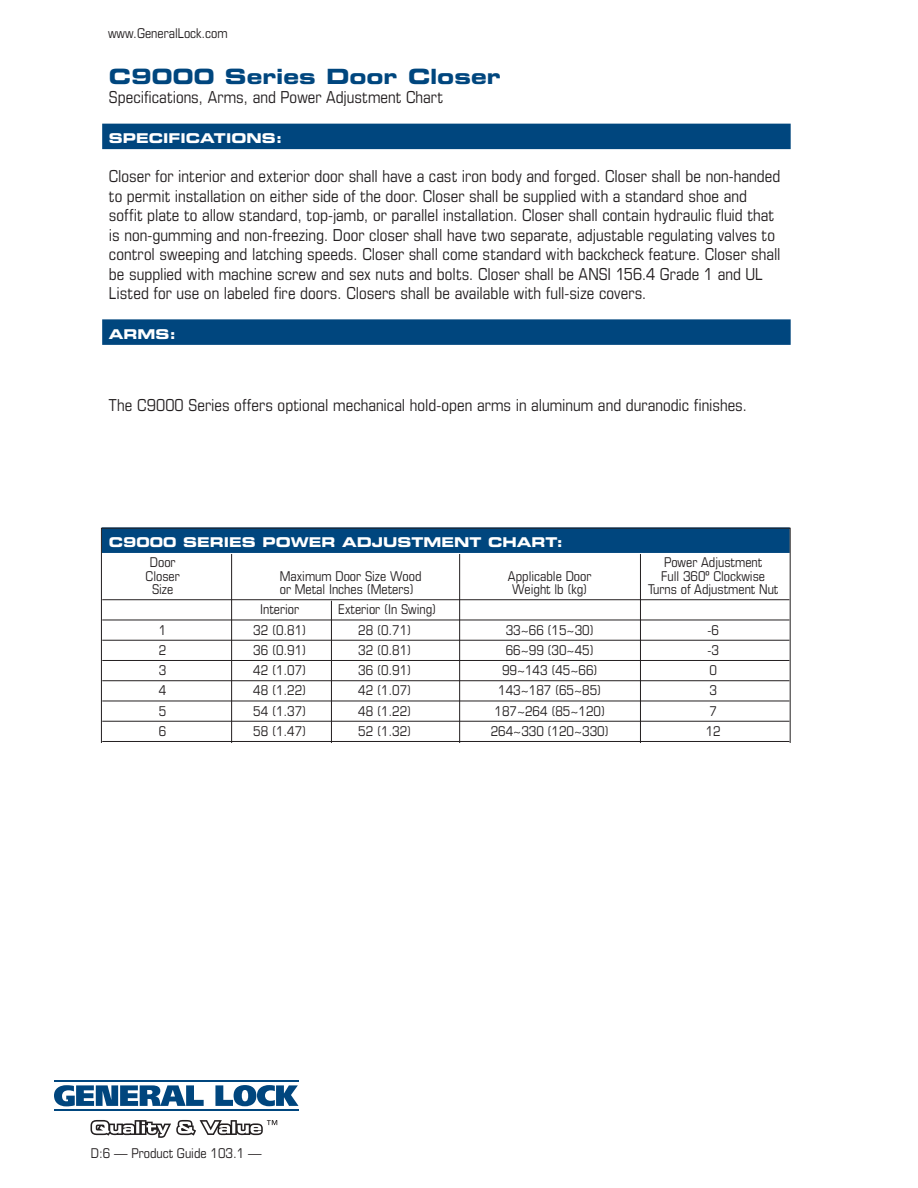
<style>
.page{position:relative;width:918px;height:1188px;background:#fff}
.page>*{position:absolute;margin:0;border:0;box-sizing:border-box;transform-origin:0 0}
.Blue-Title-content{font:21px "Eurostile Bold Extended Two";color:#00467e}
.t1{font:condensed 16.5px/19.5px "Eurostile";color:#231f20}
.General_Specs{font:condensed 13.5px "Eurostile";color:#231f20}
.Body_Bold{font:13.5px "Eurostile Bold Extended Two";color:#fff}
</style>
<div class="page">
<svg style="left:91px;top:1120px;width:186px;height:18px"></svg>
<hr style="left:54px;top:1080px;width:244px;height:2px;background:#00467e">
<hr style="left:54px;top:1109px;width:244px;height:2px;background:#00467e">
<svg style="left:54px;top:1085px;width:150px;height:21px"></svg>
<svg style="left:215px;top:1085px;width:83px;height:21px"></svg>
<div style="left:102px;top:124px;width:689px;height:25px;background:#00467e"></div>
<div style="left:102px;top:319px;width:689px;height:26px;background:#00467e"></div>
<div style="left:102px;top:527px;width:688px;height:26px;background:#00467e"></div>
<hr style="left:102px;top:599px;width:687px;height:1px;background:#231f20">
<hr style="left:102px;top:620px;width:687px;height:1px;background:#231f20">
<hr style="left:102px;top:640px;width:687px;height:1px;background:#231f20">
<hr style="left:102px;top:660px;width:687px;height:1px;background:#231f20">
<hr style="left:102px;top:680px;width:687px;height:1px;background:#231f20">
<hr style="left:102px;top:701px;width:687px;height:1px;background:#231f20">
<hr style="left:102px;top:721px;width:687px;height:1px;background:#231f20">
<div style="left:101px;top:528px;width:689px;height:215px;border:1px solid #231f20"></div>
<hr style="left:231px;top:554px;width:1px;height:189px;background:#231f20">
<hr style="left:331px;top:601px;width:1px;height:142px;background:#231f20">
<hr style="left:459px;top:554px;width:1px;height:189px;background:#231f20">
<hr style="left:640px;top:554px;width:1px;height:189px;background:#231f20">
<p class="General_Specs" style="left:108px;top:25px;width:121px">www.GeneralLock.com</p>
<p class="Blue-Title-content" style="left:109px;top:61px;width:393px">C9000 SERIES DOOR CLOSER</p>
<p class="t1" style="left:109px;top:87px;width:336px">Specifications, Arms, and Power Adjustment Chart</p>
<p class="Body_Bold" style="left:109px;top:129px;width:175px">SPECIFICATIONS:</p>
<p class="t1" style="left:109px;top:166px;width:673px">Closer for interior and exterior door shall have a cast iron body and forged. Closer shall be non-handed to permit installation on either side of the door. Closer shall be supplied with a standard shoe and soffit plate to allow standard, top-jamb, or parallel installation. Closer shall contain hydraulic fluid that is non-gumming and non-freezing. Door closer shall have two separate, adjustable regulating valves to control sweeping and latching speeds. Closer shall come standard with backcheck feature. Closer shall be supplied with machine screw and sex nuts and bolts. Closer shall be ANSI 156.4 Grade 1 and UL Listed for use on labeled fire doors. Closers shall be available with full-size covers.</p>
<p class="Body_Bold" style="left:109px;top:324px;width:69px">ARMS:</p>
<p class="t1" style="left:109px;top:395px;width:640px">The C9000 Series offers optional mechanical hold-open arms in aluminum and duranodic finishes.</p>
<p class="Body_Bold" style="left:109px;top:533px;width:456px">C9000 SERIES POWER ADJ USTMENT CHART:</p>
<p class="General_Specs" style="left:150px;top:554px;width:27px">Door</p>
<p class="General_Specs" style="left:664px;top:554px;width:100px">Power Adjustment</p>
<p class="General_Specs" style="left:146px;top:568px;width:36px">Closer</p>
<p class="General_Specs" style="left:280px;top:568px;width:143px">Maximum Door Size Wood</p>
<p class="General_Specs" style="left:508px;top:568px;width:85px">Applicable Door</p>
<p class="General_Specs" style="left:661px;top:568px;width:105px">Full 360º Clockwise</p>
<p class="General_Specs" style="left:152px;top:581px;width:23px">Size</p>
<p class="General_Specs" style="left:280px;top:581px;width:135px">or Metal Inches (Meters)</p>
<p class="General_Specs" style="left:512px;top:581px;width:76px">Weight lb (kg)</p>
<p class="General_Specs" style="left:648px;top:581px;width:132px">Turns of Adjustment Nut</p>
<p class="General_Specs" style="left:260px;top:601px;width:41px">Interior</p>
<p class="General_Specs" style="left:338px;top:601px;width:99px">Exterior (In Swing)</p>
<p class="General_Specs" style="left:159px;top:622px;width:9px">1</p>
<p class="General_Specs" style="left:253px;top:622px;width:55px">32 (0.81)</p>
<p class="General_Specs" style="left:358px;top:622px;width:55px">28 (0.71)</p>
<p class="General_Specs" style="left:506px;top:622px;width:89px">33~66 (15~30)</p>
<p class="General_Specs" style="left:708px;top:622px;width:13px">-6</p>
<p class="General_Specs" style="left:159px;top:642px;width:9px">2</p>
<p class="General_Specs" style="left:253px;top:642px;width:55px">36 (0.91)</p>
<p class="General_Specs" style="left:358px;top:642px;width:55px">32 (0.81)</p>
<p class="General_Specs" style="left:506px;top:642px;width:89px">66~99 (30~45)</p>
<p class="General_Specs" style="left:708px;top:642px;width:13px">-3</p>
<p class="General_Specs" style="left:159px;top:662px;width:9px">3</p>
<p class="General_Specs" style="left:253px;top:662px;width:55px">42 (1.07)</p>
<p class="General_Specs" style="left:358px;top:662px;width:55px">36 (0.91)</p>
<p class="General_Specs" style="left:502px;top:662px;width:97px">99~143 (45~66)</p>
<p class="General_Specs" style="left:710px;top:662px;width:9px">0</p>
<p class="General_Specs" style="left:159px;top:682px;width:9px">4</p>
<p class="General_Specs" style="left:253px;top:682px;width:55px">48 (1.22)</p>
<p class="General_Specs" style="left:358px;top:682px;width:55px">42 (1.07)</p>
<p class="General_Specs" style="left:498px;top:682px;width:105px">143~187 (65~85)</p>
<p class="General_Specs" style="left:710px;top:682px;width:9px">3</p>
<p class="General_Specs" style="left:159px;top:703px;width:9px">5</p>
<p class="General_Specs" style="left:253px;top:703px;width:55px">54 (1.37)</p>
<p class="General_Specs" style="left:358px;top:703px;width:55px">48 (1.22)</p>
<p class="General_Specs" style="left:494px;top:703px;width:112px">187~264 (85~120)</p>
<p class="General_Specs" style="left:710px;top:703px;width:9px">7</p>
<p class="General_Specs" style="left:159px;top:723px;width:9px">6</p>
<p class="General_Specs" style="left:253px;top:723px;width:55px">58 (1.47)</p>
<p class="General_Specs" style="left:358px;top:723px;width:55px">52 (1.32)</p>
<p class="General_Specs" style="left:491px;top:723px;width:120px">264~330 (120~330)</p>
<p class="General_Specs" style="left:706px;top:723px;width:17px">12</p>
<p class="General_Specs" style="left:91px;top:1145px;width:172px">D:6 — Product Guide 103.1 —</p>
</div>
